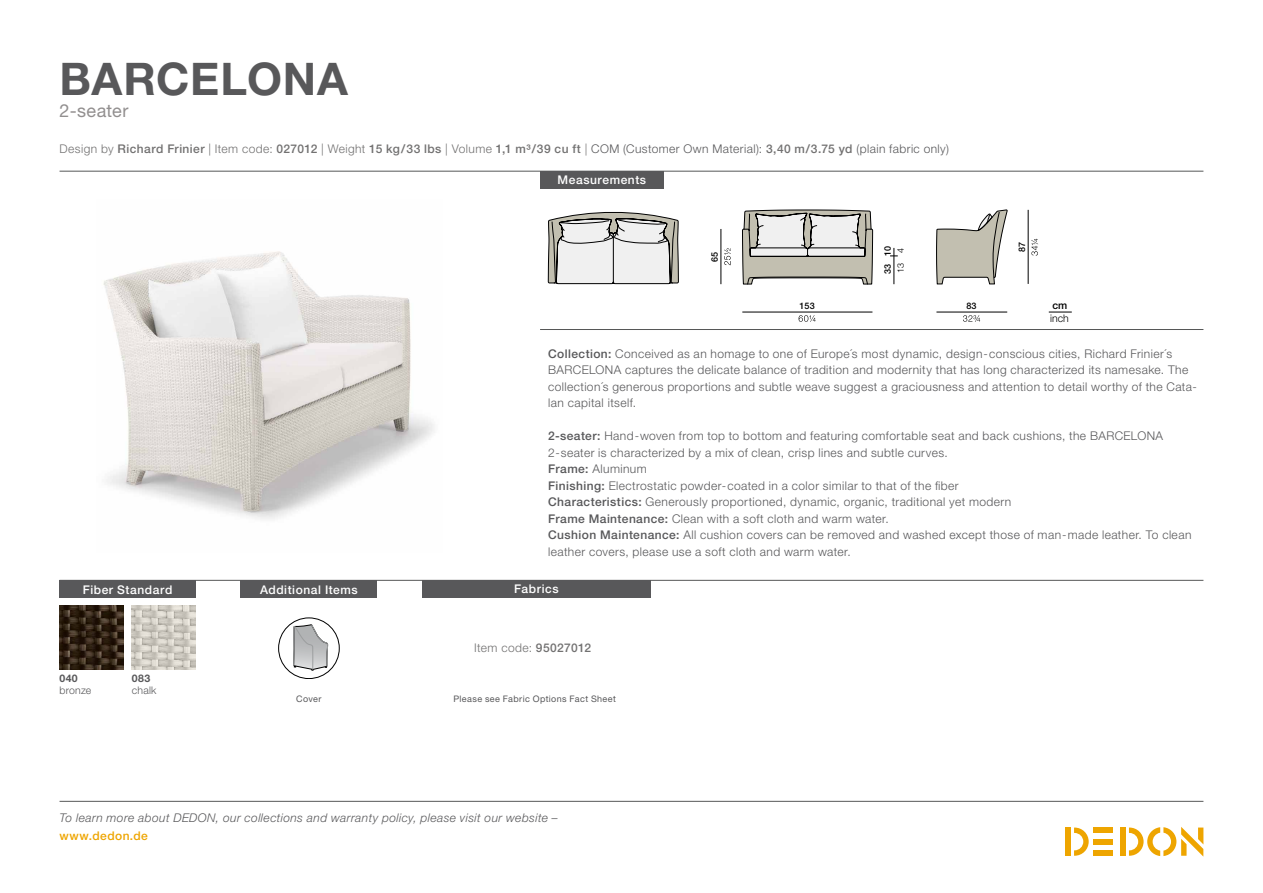
<style>
.page{position:relative;width:1263px;height:893px;background:#fff}
.page>*{position:absolute;margin:0;border:0;box-sizing:border-box;transform-origin:0 0}
.t1{font:700 45px "Helvetica Neue LT";letter-spacing:.015em;color:#58585a}
.t2{font:18px "Helvetica Neue LT";letter-spacing:.02em;color:#928f8f}
.t3{font:300 12px/16.5px "Helvetica Neue LT";letter-spacing:.035em;color:#58585a}
.t4{font:500 12px "Helvetica Neue LT";letter-spacing:.035em;color:#727171}
.t5{font:italic 300 12px "Helvetica Neue LT";letter-spacing:.035em;color:#58585a}
.t6{font:500 12px "Helvetica Neue LT";letter-spacing:.045em;color:#fff}
.t7{font:300 12px "Helvetica Neue LT";letter-spacing:.035em;color:#727171}
.t8{font:500 12px "Helvetica Neue LT";letter-spacing:.035em;color:#eea500}
.t9{font:300 10.5px "Helvetica Neue LT";letter-spacing:.02em;color:#58585a}
.t10{font:700 10.5px "Helvetica Neue LT";letter-spacing:.04em;color:#58585a}
.t11{font:300 10.5px "Helvetica Neue LT";color:#010101}
.t12{font:500 10.5px "Helvetica Neue LT";color:#010101}
.t13{font:9px "Helvetica Neue LT";letter-spacing:.045em;color:#58585a}
.t14{font:500 9px "Helvetica Neue LT";color:#010101}
.t15{font:300 9px "Helvetica Neue LT";color:#010101}
.s1{font-weight:300}
.s2{font-weight:300;color:#58585a}
.s3{font-weight:500}
</style>
<div class="page">
<div style="left:1120px;top:827px;width:5px;height:29px;background:#eea500"></div>
<div style="left:1094px;top:827px;width:19px;height:6px;background:#eea500"></div>
<div style="left:1094px;top:850px;width:19px;height:6px;background:#eea500"></div>
<div style="left:1094px;top:839px;width:19px;height:5px;background:#eea500"></div>
<svg style="left:1074px;top:827px;width:15px;height:29px"></svg>
<div style="left:1065px;top:827px;width:6px;height:29px;background:#eea500"></div>
<svg style="left:1129px;top:827px;width:74px;height:29px"></svg>
<hr style="left:60px;top:801px;width:1143px;height:1px;background:#565757">
<img style="left:60px;top:605px;width:63px;height:64px">
<img style="left:132px;top:605px;width:63px;height:64px">
<img style="left:103px;top:251px;width:331px;height:268px">
<hr style="left:60px;top:580px;width:1143px;height:1px;background:#565757">
<hr style="left:60px;top:171px;width:1143px;height:1px;background:#565757">
<hr style="left:540px;top:329px;width:663px;height:1px;background:#565757">
<div style="left:540px;top:171px;width:124px;height:17px;background:#58585a"></div>
<div style="left:60px;top:580px;width:136px;height:18px;background:#58585a"></div>
<div style="left:241px;top:580px;width:136px;height:18px;background:#58585a"></div>
<div style="left:422px;top:580px;width:229px;height:17px;background:#58585a"></div>
<div style="left:278px;top:618px;width:61px;height:61px;border:1px solid #000;border-radius:50%"></div>
<svg style="left:293px;top:624px;width:35px;height:46px"></svg>
<svg style="left:1049px;top:312px;width:23px;height:1px"></svg>
<hr style="left:936px;top:312px;width:71px;height:1px;background:#010101">
<svg style="left:963px;top:315px;width:17px;height:7px"></svg>
<hr style="left:1028px;top:210px;width:1px;height:74px;background:#010101">
<svg style="left:1031px;top:239px;width:7px;height:17px"></svg>
<hr style="left:894px;top:248px;width:1px;height:36px;background:#010101">
<hr style="left:721px;top:229px;width:1px;height:55px;background:#010101">
<svg style="left:724px;top:248px;width:7px;height:17px"></svg>
<hr style="left:742px;top:312px;width:130px;height:1px;background:#010101">
<svg style="left:799px;top:315px;width:17px;height:7px"></svg>
<svg style="left:936px;top:209px;width:71px;height:76px"></svg>
<svg style="left:742px;top:209px;width:131px;height:76px"></svg>
<svg style="left:548px;top:212px;width:131px;height:73px"></svg>
<h1 class="t1" style="left:60px;top:51px;width:290px">BARCELONA</h1>
<h2 class="t2" style="left:60px;top:100px;width:70px">2-seater</h2>
<p class="t4" style="left:60px;top:142px;width:891px"><span class="s1">Design by</span> Richard Frinier <span class="s1">| Item code:</span> 027012 <span class="s1">| Weight</span> 15 kg/33 lbs <span class="s1">| Volume</span> 1,1 m³/39 cu ft <span class="s1">|</span> <span class="s2">COM (Customer Own Material):</span> 3,40 m/3.75 yd <span class="s2">(plain fabric only)</span></p>
<p class="t6" style="left:558px;top:173px;width:90px">Measurements</p>
<p class="t14" style="left:709px;top:262px;width:12px;rotate:-90deg">65</p>
<p class="t14" style="left:800px;top:300px;width:17px">153</p>
<p class="t14" style="left:882px;top:274px;width:30px;rotate:-90deg">33 10</p>
<p class="t15" style="left:895px;top:253px;width:7px;rotate:-90deg">4</p>
<p class="t15" style="left:895px;top:273px;width:12px;rotate:-90deg">13</p>
<p class="t14" style="left:966px;top:300px;width:12px">83</p>
<p class="t14" style="left:1016px;top:252px;width:12px;rotate:-90deg">87</p>
<p class="t12" style="left:1052px;top:299px;width:16px">cm</p>
<p class="t11" style="left:1050px;top:312px;width:20px">inch</p>
<p class="t6" style="left:83px;top:582px;width:91px">Fiber Standard</p>
<p class="t10" style="left:60px;top:671px;width:20px">040</p>
<p class="t9" style="left:60px;top:684px;width:33px">bronze</p>
<p class="t10" style="left:132px;top:671px;width:20px">083</p>
<p class="t9" style="left:132px;top:684px;width:26px">chalk</p>
<p class="t3" style="left:548px;top:345px;width:650px"><span class="s3">Collection:</span> Conceived as an homage to one of Europe´s most dynamic, design-conscious cities, Richard Frinier´s BARCELONA captures the delicate balance of tradition and modernity that has long characterized its namesake. The collection´s generous proportions and subtle weave suggest a graciousness and attention to detail worthy of the Cata&shy;lan capital itself.</p>
<p class="t3" style="left:548px;top:427px;width:645px"><span class="s3">2-seater:</span> Hand-woven from top to bottom and featuring comfortable seat and back cushions, the BARCELONA 2-seater is characterized by a mix of clean, crisp lines and subtle curves.<br><span class="s3">Frame:</span> Aluminum<br><span class="s3">Finishing:</span> Electrostatic powder-coated in a color similar to that of the fiber<br><span class="s3">Characteristics:</span> Generously proportioned, dynamic, organic, traditional yet modern<br><span class="s3">Frame Maintenance:</span> Clean with a soft cloth and warm water.<br><span class="s3">Cushion Maintenance:</span> All cushion covers can be removed and washed except those of man-made leather. To clean leather covers, please use a soft cloth and warm water.</p>
<p class="t6" style="left:260px;top:582px;width:99px">Additional Items</p>
<p class="t6" style="left:514px;top:582px;width:46px">Fabrics</p>
<p class="t13" style="left:296px;top:694px;width:27px">Cover</p>
<p class="t7" style="left:474px;top:640px;width:118px">Item code: <span class="s3">95027012</span></p>
<p class="t13" style="left:453px;top:693px;width:164px">Please see Fabric Options Fact Sheet</p>
<p class="t5" style="left:60px;top:811px;width:500px">To learn more about DEDON, our collections and warranty policy, please visit our website –</p>
<p class="t8" style="left:60px;top:829px;width:90px">www.dedon.de</p>
</div>
